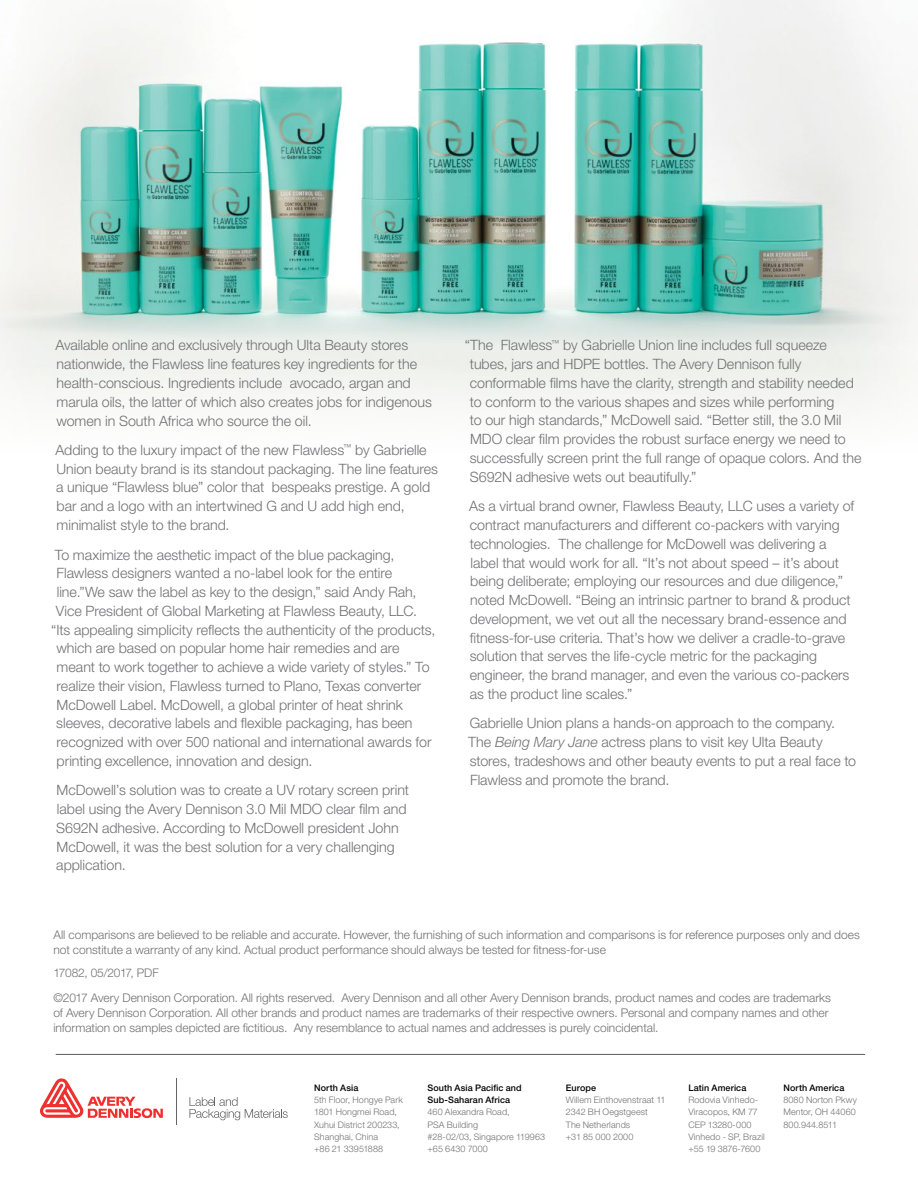
<style>
.page{position:relative;width:918px;height:1188px;background:#fff}
.page>*{position:absolute;margin:0;border:0;box-sizing:border-box;transform-origin:0 0}
.t1{font:300 14.25px/18.8px "Helvetica Neue LT Std";color:#717073}
.t2{font:300 12px/15px "Helvetica Neue LT Std";color:#717073}
.t3{font:300 11.85px "Helvetica Neue LT Std";letter-spacing:-.015em;color:#717073}
.t4{font:300 9px/12.1px "Helvetica Neue LT Std";letter-spacing:.01em;color:#717073}
.t5{font:500 9px/12.1px "Helvetica Neue LT Std";letter-spacing:.01em;color:#000}
.s1{font-style:italic}
</style>
<div class="page">
<img style="left:0;top:0;width:918px;height:408px">
<hr style="left:56px;top:1054px;width:809px;height:1px;background:#58595b">
<hr style="left:176px;top:1078px;width:1px;height:47px;background:#636466">
<svg style="left:40px;top:1078px;width:123px;height:40px"></svg>
<svg style="left:189px;top:1097px;width:99px;height:23px"></svg>
<p class="t1" style="left:55px;top:336px;width:378px">Available online and exclusively through Ulta Beauty stores nationwide, the Flawless line features key ingredients for the health-conscious. Ingredients include avocado, argan and marula oils, the latter of which also creates jobs for indigenous women in South Africa who source the oil.</p>
<p class="t1" style="left:55px;top:440px;width:384px">Adding to the luxury impact of the new Flawless<sup>™</sup> by Gabrielle Union beauty brand is its standout packaging. The line features a unique “Flawless blue” color that bespeaks prestige. A gold bar and a logo with an intertwined G and U add high end, minimalist style to the brand.</p>
<p class="t1" style="left:55px;top:545px;width:341px">To maximize the aesthetic impact of the blue packaging,</p>
<p class="t1" style="left:56px;top:564px;width:337px">Flawless designers wanted a no-label look for the entire</p>
<p class="t1" style="left:57px;top:582px;width:361px">line.”We saw the label as key to the design,” said Andy Rah,</p>
<p class="t1" style="left:56px;top:601px;width:363px">Vice President of Global Marketing at Flawless Beauty, LLC.</p>
<p class="t1" style="left:51px;top:620px;width:386px">“Its appealing simplicity reflects the authenticity of the products,</p>
<p class="t1" style="left:56px;top:639px;width:345px">which are based on popular home hair remedies and are</p>
<p class="t1" style="left:57px;top:657px;width:375px">meant to work together to achieve a wide variety of styles.” To</p>
<p class="t1" style="left:57px;top:676px;width:366px">realize their vision, Flawless turned to Plano, Texas converter</p>
<p class="t1" style="left:57px;top:695px;width:348px">McDowell Label. McDowell, a global printer of heat shrink</p>
<p class="t1" style="left:56px;top:714px;width:358px">sleeves, decorative labels and flexible packaging, has been</p>
<p class="t1" style="left:57px;top:732px;width:376px">recognized with over 500 national and international awards for</p>
<p class="t1" style="left:57px;top:751px;width:257px">printing excellence, innovation and design.</p>
<p class="t1" style="left:56px;top:781px;width:354px">McDowell’s solution was to create a UV rotary screen print label using the Avery Dennison 3.0 Mil MDO clear film and S692N adhesive. According to McDowell president John McDowell, it was the best solution for a very challenging application.</p>
<p class="t1" style="left:470px;top:336px;width:393px;text-indent:-5px">“The Flawless<sup>™</sup> by Gabrielle Union line includes full squeeze tubes, jars and HDPE bottles. The Avery Dennison fully conformable films have the clarity, strength and stability needed to conform to the various shapes and sizes while performing<br>to our high standards,” McDowell said. “Better still, the 3.0 Mil MDO clear film provides the robust surface energy we need to successfully screen print the full range of opaque colors. And the S692N adhesive wets out beautifully.”</p>
<p class="t1" style="left:469px;top:497px;width:387px">As a virtual brand owner, Flawless Beauty, LLC uses a variety of contract manufacturers and different co-packers with varying technologies. The challenge for McDowell was delivering a label that would work for all. “It’s not about speed – it’s about being deliberate; employing our resources and due diligence,” noted McDowell. “Being an intrinsic partner to brand &amp; product development, we vet out all the necessary brand-essence and fitness-for-use criteria. That’s how we deliver a cradle-to-grave solution that serves the life-cycle metric for the packaging engineer, the brand manager, and even the various co-packers as the product line scales.”</p>
<p class="t1" style="left:468px;top:714px;width:389px">Gabrielle Union plans a hands-on approach to the company.<br>The <span class="s1">Being Mary Jane</span> actress plans to visit key Ulta Beauty stores, tradeshows and other beauty events to put a real face to Flawless and promote the brand.</p>
<p class="t2" style="left:53px;top:927px;width:808px">All comparisons are believed to be reliable and accurate. However, the furnishing of such information and comparisons is for reference purposes only and does not constitute a warranty of any kind. Actual product performance should always be tested for fitness-for-use</p>
<p class="t3" style="left:53px;top:966px;width:107px">17082, 05/2017, PDF</p>
<p class="t2" style="left:53px;top:990px;width:779px">©2017 Avery Dennison Corporation. All rights reserved. Avery Dennison and all other Avery Dennison brands, product names and codes are trademarks of Avery Dennison Corporation. All other brands and product names are trademarks of their respective owners. Personal and company names and other information on samples depicted are fictitious. Any resemblance to actual names and addresses is purely coincidental.</p>
<p class="t5" style="left:314px;top:1082px;width:46px">North Asia</p>
<p class="t4" style="left:314px;top:1094px;width:90px">5th Floor, Hongye Park<br>1801 Hongmei Road,<br>Xuhui District 200233,<br>Shanghai, China<br>+86 21 33951888</p>
<p class="t5" style="left:428px;top:1082px;width:96px">South Asia Pacific and<br>Sub-Saharan Africa</p>
<p class="t4" style="left:428px;top:1106px;width:119px">460 Alexandra Road,<br>PSA Building<br>#28-02/03, Singapore 119963 +65 6430 7000</p>
<p class="t5" style="left:566px;top:1082px;width:32px">Europe</p>
<p class="t4" style="left:566px;top:1094px;width:101px">Willem Einthovenstraat 11<br>2342 BH Oegstgeest<br>The Netherlands<br>+31 85 000 2000</p>
<p class="t5" style="left:688px;top:1082px;width:60px">Latin America</p>
<p class="t4" style="left:688px;top:1094px;width:78px">Rodovia Vinhedo-<br>Viracopos, KM 77<br>CEP 13280-000<br>Vinhedo - SP, Brazil +55 19 3876-7600</p>
<p class="t5" style="left:783px;top:1082px;width:62px">North America</p>
<p class="t4" style="left:783px;top:1094px;width:75px;text-align:justify">8080 Norton Pkwy Mentor, OH 44060<br>800.944.8511</p>
</div>
